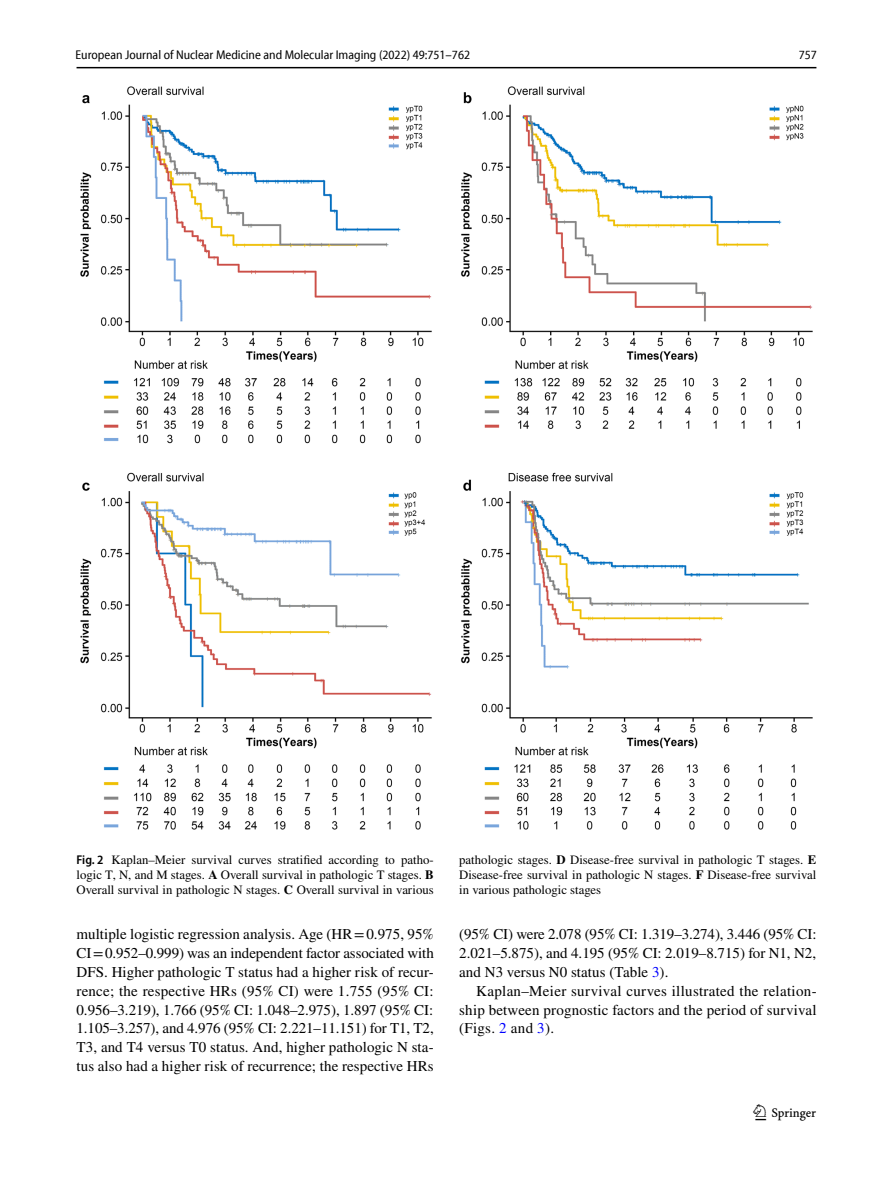
<style>
.page{position:relative;width:893px;height:1187px;background:#fff}
.page>*{position:absolute;margin:0;border:0;box-sizing:border-box;transform-origin:0 0}
.t1{font:22.5px "Springnew Regular 3";color:#000}
.t2{font:15px/18.8px "STIX";letter-spacing:.005em;color:#000;text-align:justify}
.t3{font:12.75px/15px "STIX";color:#000;text-align:justify}
.t4{font:semi-condensed 12.75px "Myriad Pro Unic";color:#000}
.s1{font-family:"Myriad Pro";font-weight:600;font-stretch:semi-condensed}
.s2{font-weight:700}
.s3{color:#00f}
</style>
<div class="page">
<hr style="left:77px;top:67px;width:739px;height:1px;background:#000">
<img style="left:81px;top:87px;width:731px;height:742px">
<p class="t4" style="left:76px;top:50px;width:396px">European Journal of Nuclear Medicine and Molecular Imaging (2022) 49:751–762</p>
<p class="t4" style="left:799px;top:50px;width:20px">757</p>
<p class="t3" style="left:77px;top:853px;width:359px"><span class="s1">Fig. 2</span> Kaplan–Meier survival curves stratified according to patho&shy;logic T, N, and M stages. <span class="s2">A</span> Overall survival in pathologic T stages. <span class="s2">B </span>Overall survival in pathologic N stages. <span class="s2">C</span> Overall survival in various</p>
<p class="t3" style="left:459px;top:853px;width:359px">pathologic stages. <span class="s2">D</span> Disease-free survival in pathologic T stages. <span class="s2">E </span>Disease-free survival in pathologic N stages. <span class="s2">F</span> Disease-free survival in various pathologic stages</p>
<p class="t2" style="left:77px;top:926px;width:359px">multiple logistic regression analysis. Age (HR=0.975, 95% CI=0.952–0.999) was an independent factor associated with DFS. Higher pathologic T status had a higher risk of recur&shy;rence; the respective HRs (95% CI) were 1.755 (95% CI:<br>0.956–3.219), 1.766 (95% CI: 1.048–2.975), 1.897 (95% CI:<br>1.105–3.257), and 4.976 (95% CI: 2.221–11.151) for T1, T2, T3, and T4 versus T0 status. And, higher pathologic N sta&shy;tus also had a higher risk of recurrence; the respective HRs</p>
<p class="t2" style="left:459px;top:926px;width:359px">(95% CI) were 2.078 (95% CI: 1.319–3.274), 3.446 (95% CI:<br>2.021–5.875), and 4.195 (95% CI: 2.019–8.715) for N1, N2, and N3 versus N0 status (Table <span class="s3">3</span>).</p>
<p class="t2" style="left:459px;top:982px;width:359px;text-indent:17px">Kaplan–Meier survival curves illustrated the relation&shy;ship between prognostic factors and the period of survival (Figs. <span class="s3">2</span> and <span class="s3">3</span>).</p>
<h1 class="t1" style="left:755px;top:1104px;width:62px">1 3</h1>
</div>
